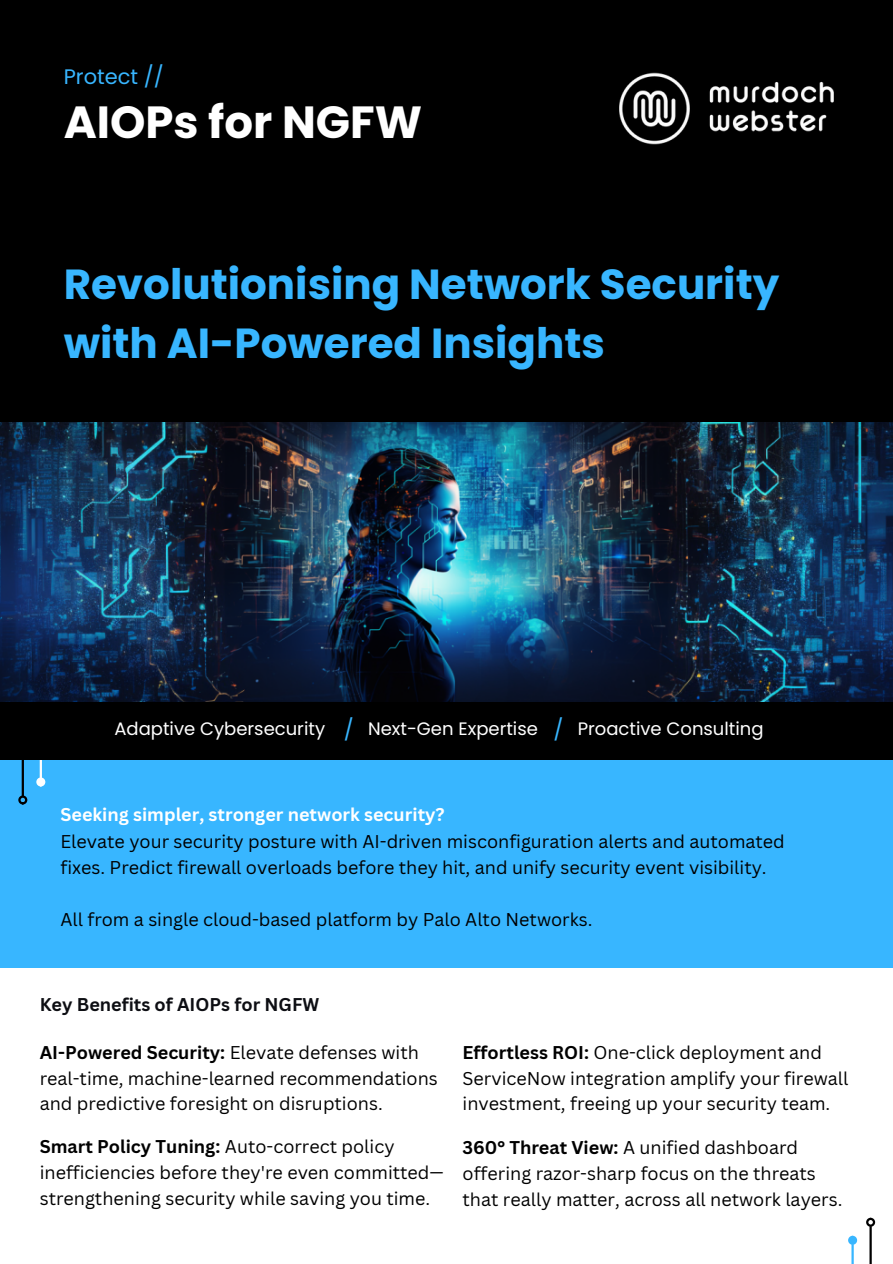
<style>
.page{position:relative;width:893px;height:1264px;background:#fff}
.page>*{position:absolute;margin:0;border:0;box-sizing:border-box;transform-origin:0 0}
.t1{font:700 45px "Poppins";color:#fff}
.t2{font:700 42px/58.5px "Poppins";color:#38b6ff}
.t3{font:21px "Poppins";color:#38b6ff}
.t4{font:18px/25.8px "Canva Sans";color:#000}
.t5{font:18px "Poppins";color:#fff}
.t6{font:700 18px "Canva Sans";color:#fff}
.t7{font:700 18px "Canva Sans";color:#0d0e13}
.s1{font-weight:700}
</style>
<div class="page">
<div style="left:0;top:0;width:892px;height:422px;background:#000"></div>
<img style="left:619px;top:72px;width:214px;height:72px">
<div style="left:0;top:759px;width:892px;height:208px;background:#38b6ff"></div>
<hr style="left:22px;top:758px;width:2px;height:38px;background:#000">
<div style="left:18px;top:795px;width:9px;height:9px;border:2px solid #000;border-radius:50%"></div>
<hr style="left:40px;top:758px;width:2px;height:20px;background:#fff">
<div style="left:37px;top:778px;width:7px;height:7px;background:#fff;border-radius:50%"></div>
<div style="left:36px;top:777px;width:9px;height:9px;border:2px solid #fff;border-radius:50%"></div>
<hr style="left:869px;top:1226px;width:2px;height:37px;background:#000">
<div style="left:866px;top:1217px;width:9px;height:9px;border:2px solid #000;border-radius:50%"></div>
<svg style="left:851px;top:1244px;width:2px;height:19px"></svg>
<div style="left:849px;top:1236px;width:6px;height:7px;background:#38b6ff;border-radius:50%"></div>
<div style="left:848px;top:1235px;width:9px;height:9px;border:2px solid #38b6ff;border-radius:50%"></div>
<div style="left:0;top:700px;width:892px;height:59px;background:#000"></div>
<img style="left:0;top:422px;width:892px;height:279px">
<p class="t3" style="left:64px;top:62px;width:102px">Protect //</p>
<p class="t1" style="left:64px;top:91px;width:360px">AIOPs for NGFW</p>
<p class="t2" style="left:64px;top:255px;width:717px">Revolutionising Network Security with AI-Powered Insights</p>
<p class="t5" style="left:114px;top:716px;width:212px">Adaptive Cybersecurity</p>
<p class="t3" style="left:343px;top:714px;width:11px">/</p>
<p class="t5" style="left:368px;top:716px;width:171px">Next-Gen Expertise</p>
<p class="t3" style="left:553px;top:714px;width:11px">/</p>
<p class="t5" style="left:577px;top:716px;width:187px">Proactive Consulting</p>
<p class="t6" style="left:60px;top:801px;width:386px">Seeking simpler, stronger network security?</p>
<p class="t4" style="left:60px;top:828px;width:726px">Elevate your security posture with AI-driven misconfiguration alerts and automated fixes. Predict firewall overloads before they hit, and unify security event visibility.</p>
<p class="t4" style="left:60px;top:905px;width:533px">All from a single cloud-based platform by Palo Alto Networks.</p>
<p class="t7" style="left:40px;top:991px;width:281px">Key Benefits of AIOPs for NGFW</p>
<p class="t4" style="left:40px;top:1038px;width:399px"><span class="s1">AI-Powered Security:</span> Elevate defenses with real-time, machine-learned recommendations and predictive foresight on disruptions.</p>
<p class="t4" style="left:462px;top:1038px;width:387px"><span class="s1">Effortless ROI:</span> One-click deployment and<br>ServiceNow integration amplify your firewall investment, freeing up your security team.</p>
<p class="t4" style="left:462px;top:1134px;width:381px"><span class="s1">360° Threat View:</span> A unified dashboard offering razor-sharp focus on the threats that really matter, across all network layers.</p>
<p class="t4" style="left:40px;top:1133px;width:405px"><span class="s1">Smart Policy Tuning:</span> Auto-correct policy inefficiencies before they're even committed— strengthening security while saving you time.</p>
</div>
